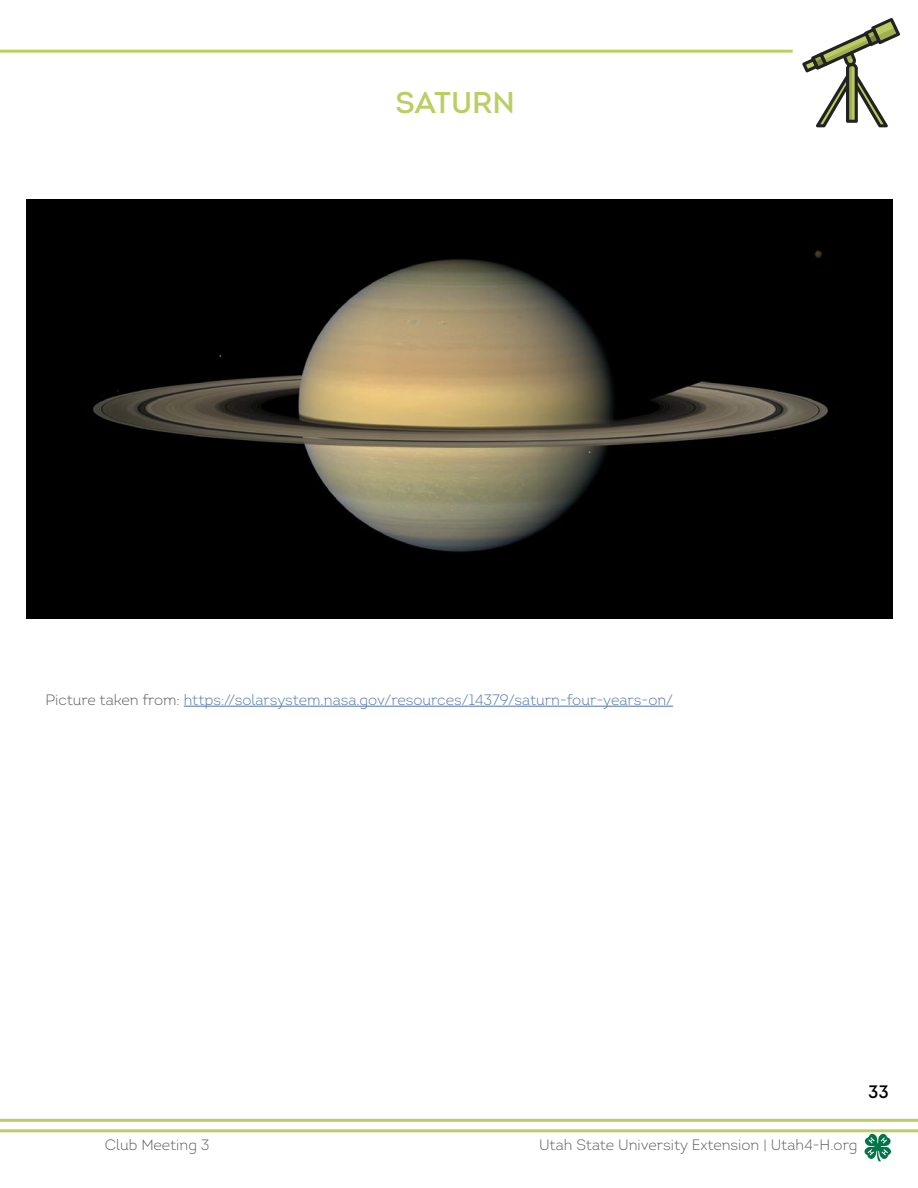
<style>
.page{position:relative;width:918px;height:1188px;background:#fff}
.page>*{position:absolute;margin:0;border:0;box-sizing:border-box;transform-origin:0 0}
.t1{font:30px "Intro";color:#bbce61}
.t2{font:18px "Intro";color:#000}
.t3{font:300 15px "Intro";color:#4f73ad}
.t4{font:300 15px "Intro";color:#58595b}
.s1{color:#58595b}
</style>
<div class="page">
<svg style="left:865px;top:1134px;width:26px;height:27px"></svg>
<hr style="left:0;top:1119px;width:918px;height:3px;background:#bbce62">
<hr style="left:0;top:1129px;width:918px;height:3px;background:#bbce62">
<hr style="left:0;top:50px;width:793px;height:3px;background:#bbce62">
<svg style="left:802px;top:18px;width:98px;height:109px"></svg>
<img style="left:27px;top:200px;width:865px;height:419px">
<hr style="left:184px;top:706px;width:489px;height:1px;background:#4f73ad">
<p class="t1" style="left:396px;top:84px;width:121px">SATURN</p>
<p class="t3" style="left:45px;top:690px;width:629px"><span class="s1">Picture taken from:</span> https://solarsystem.nasa.gov/resources/14379/saturn-four-years-on/</p>
<p class="t2" style="left:868px;top:1081px;width:22px">33</p>
<p class="t4" style="left:105px;top:1136px;width:106px">Club Meeting 3</p>
<p class="t4" style="left:539px;top:1136px;width:320px">Utah State University Extension | Utah4-H.org</p>
</div>
